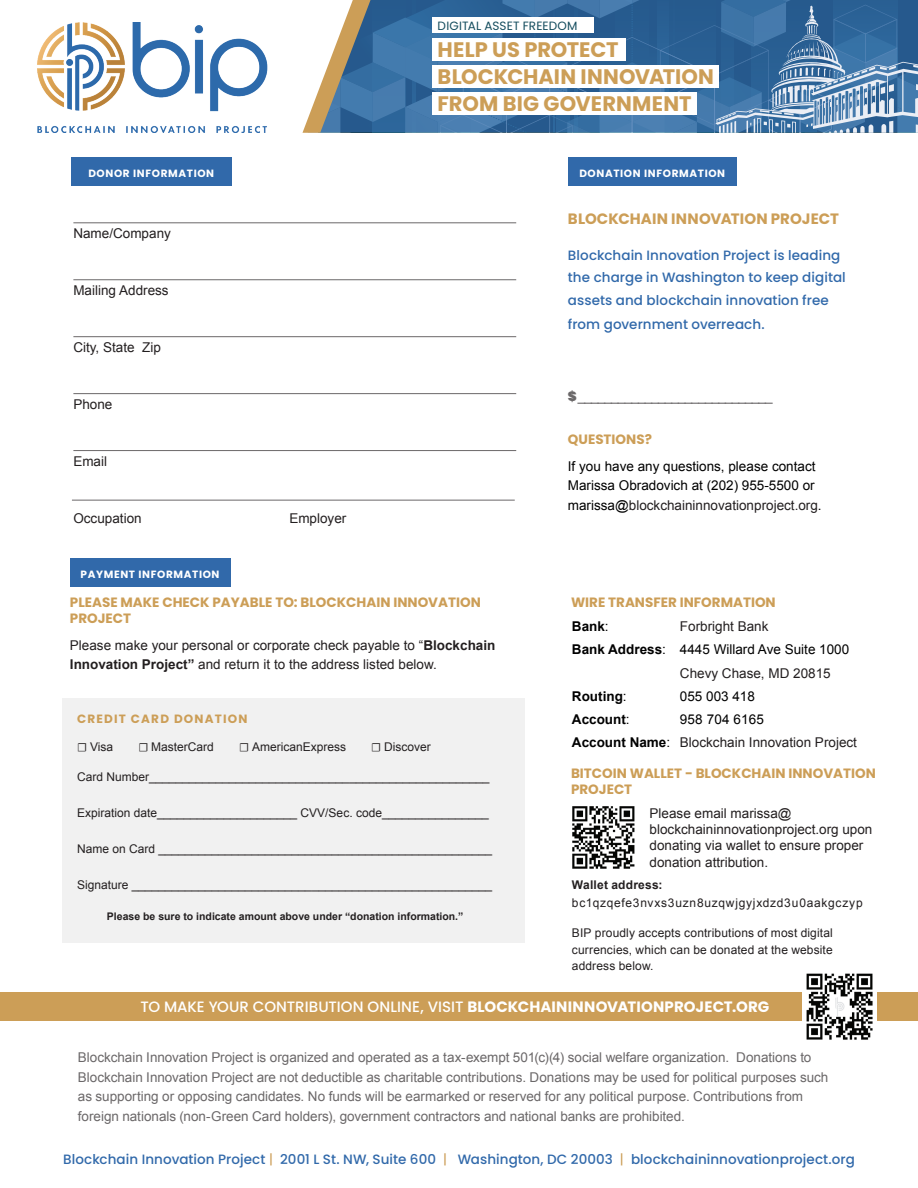
<style>
.page{position:relative;width:918px;height:1188px;background:#fff}
.page>*{position:absolute;margin:0;border:0;box-sizing:border-box;transform-origin:0 0}
.t1{font:700 21px/27px "Poppins";color:#cc9e57}
.t2{font:500 15px "Poppins";color:#fff}
.t3{font:700 15px "Poppins";letter-spacing:.005em;color:#cc9e57}
.t4{font:13.5px/19.5px "Arial";color:#6b6869}
.t5{font:13.5px/16.2px "Arial";color:#231f20}
.t6{font:500 13.5px/22.5px "Poppins";letter-spacing:.005em;color:#3169aa}
.t7{font:13.5px/19.5px "Arial";color:#000}
.t8{font:700 13.5px/16.2px "Poppins";color:#cc9e57}
.t9{font:700 13.5px "Arial";color:#000}
.t10{font:12px/16.5px "Arial";letter-spacing:.005em;color:#231f20;text-align:justify}
.t11{font:12px "Arial";letter-spacing:.06em;color:#231f20}
.t12{font:12px "Poppins";letter-spacing:.01em;color:#154d5e}
.t13{font:700 12px "Poppins";letter-spacing:.1em;color:#cc9e57}
.t14{font:700 12px "Arial";letter-spacing:.015em;color:#231f20}
.t15{font:700 10.5px "Arial";color:#231f20}
.t16{font:700 10.5px "Poppins";letter-spacing:.06em;color:#fff}
.s1{font-family:"Poppins";font-weight:900}
.s2{color:#231f20}
.s3{font-weight:700}
.s4{font-family:"Minion Pro"}
.s5{font-weight:400}
.s6{color:#000}
.s7{font-weight:700;color:#000}
.s8{font-weight:400;color:#cc9e57}
</style>
<div class="page">
<svg style="left:303px;top:0;width:615px;height:133px;background:#537ea7"></svg>
<div style="left:432px;top:38px;width:193px;height:23px;background:#fff"></div>
<div style="left:432px;top:65px;width:286px;height:23px;background:#fff"></div>
<div style="left:432px;top:17px;width:161px;height:15px;background:#fff"></div>
<div style="left:432px;top:92px;width:265px;height:23px;background:#fff"></div>
<hr style="left:73px;top:223px;width:443px;height:1px;background:#6b6869">
<hr style="left:73px;top:279px;width:443px;height:1px;background:#6b6869">
<hr style="left:73px;top:336px;width:443px;height:1px;background:#6b6869">
<hr style="left:73px;top:393px;width:443px;height:1px;background:#6b6869">
<hr style="left:73px;top:450px;width:443px;height:1px;background:#6b6869">
<hr style="left:72px;top:500px;width:443px;height:1px;background:#6b6869">
<img style="left:37px;top:23px;width:231px;height:110px">
<div style="left:0;top:992px;width:918px;height:29px;background:#cc9e57"></div>
<img style="left:802px;top:973px;width:75px;height:67px">
<div style="left:70px;top:558px;width:160px;height:29px;background:#3169aa"></div>
<div style="left:71px;top:158px;width:160px;height:28px;background:#3169aa"></div>
<div style="left:62px;top:699px;width:462px;height:244px;background:#f1f1f1"></div>
<div style="left:568px;top:158px;width:169px;height:28px;background:#3169aa"></div>
<img style="left:572px;top:806px;width:63px;height:63px">
<p class="t16" style="left:88px;top:168px;width:127px">DONOR INFORMATION</p>
<p class="t5" style="left:73px;top:225px;width:99px">Name/Company</p>
<p class="t5" style="left:73px;top:282px;width:97px">Mailing Address</p>
<p class="t5" style="left:73px;top:339px;width:89px">City, State Zip</p>
<p class="t5" style="left:73px;top:396px;width:41px">Phone</p>
<p class="t5" style="left:73px;top:453px;width:35px">Email</p>
<p class="t5" style="left:73px;top:510px;width:70px">Occupation</p>
<p class="t5" style="left:289px;top:510px;width:59px">Employer</p>
<p class="t16" style="left:81px;top:569px;width:140px">PAYMENT INFORMATION</p>
<p class="t12" style="left:438px;top:19px;width:141px">DIGITAL ASSET FREEDOM</p>
<h1 class="t1" style="left:438px;top:36px;width:278px">HELP US PROTECT<br>BLOCKCHAIN INNOVATION<br>FROM BIG GOVERNMENT</h1>
<p class="t16" style="left:579px;top:168px;width:147px">DONATION INFORMATION</p>
<p class="t3" style="left:568px;top:210px;width:273px">BLOCKCHAIN INNOVATION PROJECT</p>
<p class="t6" style="left:568px;top:244px;width:279px">Blockchain Innovation Project is leading the charge in Washington to keep digital assets and blockchain innovation free</p>
<p class="t6" style="left:568px;top:313px;width:198px">from government overreach.</p>
<p class="t4" style="left:568px;top:386px;width:206px"><span class="s1">$</span> _____________________________</p>
<p class="t8" style="left:568px;top:432px;width:86px">QUESTIONS?</p>
<p class="t7" style="left:568px;top:456px;width:255px">If you have any questions, please contact<br>Marissa Obradovich at (202) 955-5500 or marissa@<span class="s2">blockchaininnovationproject.org</span>.</p>
<p class="t8" style="left:70px;top:594px;width:412px">PLEASE MAKE CHECK PAYABLE TO: BLOCKCHAIN INNOVATION<br>PROJECT</p>
<p class="t5" style="left:70px;top:636px;width:427px;line-height:19.5px">Please make your personal or corporate check payable to “<span class="s3">Blockchain<br>Innovation Project”</span> and return it to the address listed below.</p>
<p class="t13" style="left:77px;top:711px;width:172px">CREDIT CARD DONATION</p>
<p class="t10" style="left:77px;top:738px;width:37px"><span class="s4">☐</span> Visa</p>
<p class="t10" style="left:138px;top:738px;width:77px"><span class="s4">☐</span> MasterCard</p>
<p class="t10" style="left:239px;top:738px;width:108px"><span class="s4">☐</span> AmericanExpress</p>
<p class="t10" style="left:371px;top:738px;width:61px"><span class="s4">☐</span> Discover</p>
<p class="t10" style="left:77px;top:768px;width:414px">Card Number___________________________________________________</p>
<p class="t10" style="left:77px;top:804px;width:413px">Expiration date_____________________ CVV/Sec. code________________</p>
<p class="t10" style="left:77px;top:840px;width:416px">Name on Card __________________________________________________</p>
<p class="t10" style="left:77px;top:876px;width:416px">Signature ______________________________________________________</p>
<p class="t15" style="left:107px;top:909px;width:358px">Please be sure to indicate amount above under “donation information.”</p>
<p class="t8" style="left:571px;top:594px;width:206px">WIRE TRANSFER INFORMATION</p>
<p class="t9" style="left:572px;top:618px;width:38px">Bank<span class="s5">:</span></p>
<p class="t5" style="left:680px;top:618px;width:90px">Forbright Bank</p>
<p class="t7" style="left:572px;top:640px;width:279px"><span class="s3">Bank Address</span>: 4445 Willard Ave Suite 1000</p>
<p class="t5" style="left:680px;top:665px;width:152px">Chevy Chase, MD 20815</p>
<p class="t9" style="left:572px;top:687px;width:56px">Routing<span class="s5">:</span></p>
<p class="t7" style="left:680px;top:687px;width:77px">055 003 418</p>
<p class="t9" style="left:572px;top:711px;width:59px">Account<span class="s5">:</span></p>
<p class="t5" style="left:572px;top:708px;width:287px;line-height:23.2px;text-indent:108px"><span class="s6">958 704 6165<br></span><span class="s7">Account Name</span><span class="s6">:</span> Blockchain Innovation Project</p>
<p class="t8" style="left:571px;top:765px;width:306px">BITCOIN WALLET - BLOCKCHAIN INNOVATION<br>PROJECT</p>
<p class="t5" style="left:650px;top:805px;width:224px">Please email marissa@ blockchaininnovationproject.org upon donating via wallet to ensure proper donation attribution.</p>
<p class="t14" style="left:572px;top:877px;width:92px">Wallet address:</p>
<p class="t11" style="left:572px;top:895px;width:292px">bc1qzqefe3nvxs3uzn8uzqwjgyjxdzd3u0aakgczyp</p>
<p class="t10" style="left:572px;top:925px;width:262px">BIP proudly accepts contributions of most digital currencies, which can be donated at the website address below.</p>
<p class="t2" style="left:141px;top:998px;width:630px">TO MAKE YOUR CONTRIBUTION ONLINE, VISIT <span class="s3">BLOCKCHAININNOVATIONPROJECT.ORG</span></p>
<p class="t4" style="left:78px;top:1048px;width:752px">Blockchain Innovation Project is organized and operated as a tax-exempt 501(c)(4) social welfare organization. Donations to Blockchain Innovation Project are not deductible as charitable contributions. Donations may be used for political purposes such as supporting or opposing candidates. No funds will be earmarked or reserved for any political purpose. Contributions from foreign nationals (non-Green Card holders), government contractors and national banks are prohibited.</p>
<p class="t6" style="left:63px;top:1149px;width:793px">Blockchain Innovation Project <span class="s8">|</span> 2001 L St. NW, Suite 600 <span class="s8">|</span> Washington, DC 20003 <span class="s8">|</span> blockchaininnovationproject.org</p>
</div>
